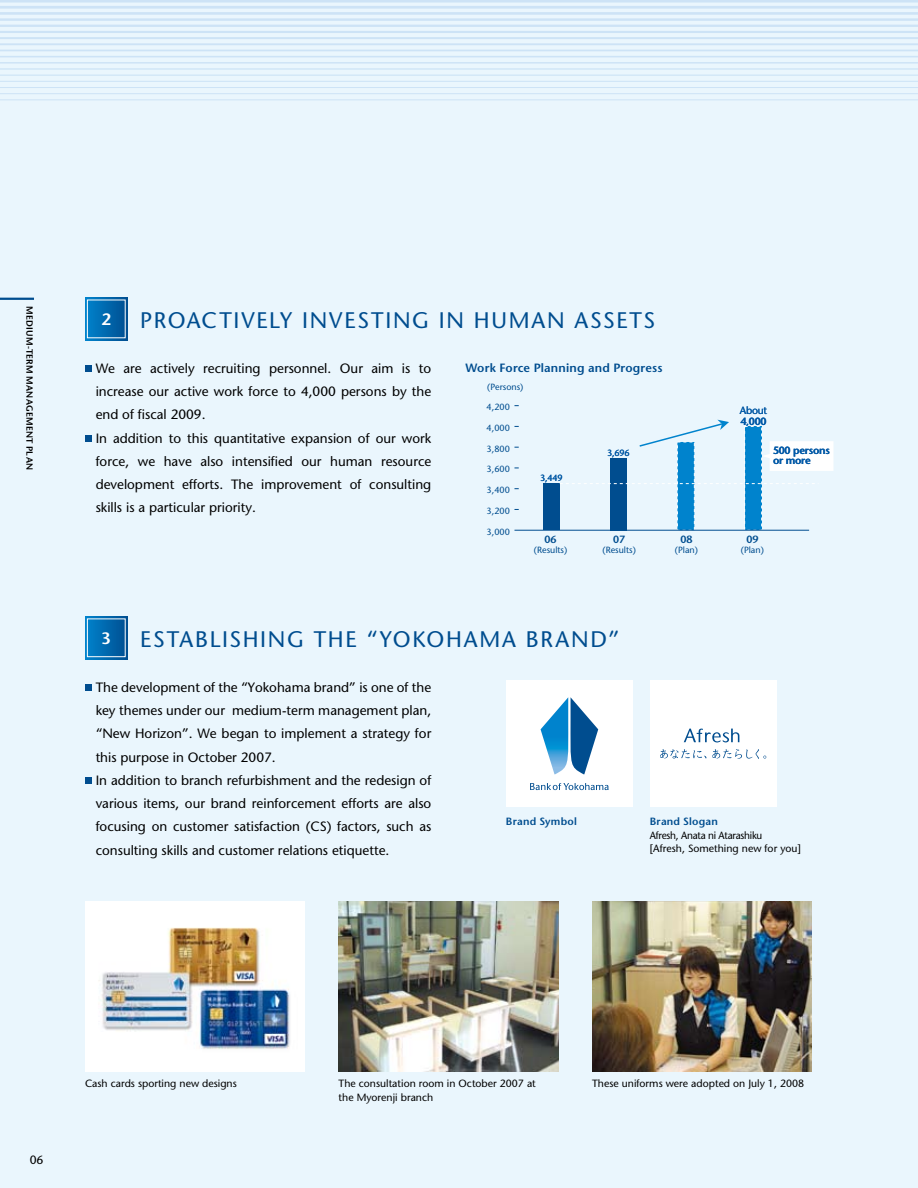
<style>
.page{position:relative;width:918px;height:1188px;background:#eaf6fd}
.page>*{position:absolute;margin:0;border:0;box-sizing:border-box;transform-origin:0 0}
.t1{font:22.5px "Stone Sans";letter-spacing:.08em;color:#004d8f}
.t2{font:600 16.5px "Stone Sans";color:#fff}
.t3{font:13.5px/23.2px "Stone Sans";color:#000}
.t4{font:600 12px "Stone Sans";letter-spacing:.01em;color:#004d8f}
.t5{font:12px "Stone Sans";color:#000}
.t6{font:10.5px/13.5px "Stone Sans";color:#000}
.t7{font:600 10.5px/10.5px "Stone Sans";letter-spacing:-.025em;color:#004d8f}
.t8{font:10.5px/13.5px "Stone Sans";color:#000;scale:.96 1}
.t9{font:10.5px "Stone Sans";letter-spacing:-.025em;color:#004d8f}
.t10{font:9px "Stone Sans";color:#004d8f}
.t11{font:600 9px "Stone Sans";letter-spacing:.025em;color:#000}
</style>
<div class="page">
<hr style="left:0;top:0;width:918px;height:3px;background:#cde3f6">
<hr style="left:0;top:6px;width:918px;height:3px;background:#cde3f6">
<hr style="left:0;top:12px;width:918px;height:3px;background:#cde3f6">
<hr style="left:0;top:18px;width:918px;height:3px;background:#cde3f6">
<hr style="left:0;top:25px;width:918px;height:2px;background:#cde3f6">
<hr style="left:0;top:31px;width:918px;height:2px;background:#cde3f6">
<hr style="left:0;top:37px;width:918px;height:2px;background:#cde3f6">
<hr style="left:0;top:43px;width:918px;height:2px;background:#cde3f6">
<hr style="left:0;top:50px;width:918px;height:1px;background:#cde3f6">
<hr style="left:0;top:56px;width:918px;height:1px;background:#cde3f6">
<hr style="left:0;top:62px;width:918px;height:2px;background:#cde3f6">
<hr style="left:0;top:68px;width:918px;height:2px;background:#cde3f6">
<hr style="left:0;top:75px;width:918px;height:1px;background:#cde3f6">
<hr style="left:0;top:81px;width:918px;height:1px;background:#cde3f6">
<hr style="left:0;top:87px;width:918px;height:1px;background:#cde3f6">
<hr style="left:0;top:93px;width:918px;height:1px;background:#cde3f6">
<hr style="left:0;top:100px;width:918px;height:1px;background:#cde3f6">
<div style="left:85px;top:901px;width:220px;height:170px;background:#fff"></div>
<img style="left:99px;top:927px;width:191px;height:122px">
<img style="left:339px;top:901px;width:219px;height:170px">
<img style="left:592px;top:901px;width:220px;height:170px">
<svg style="left:85px;top:298px;width:43px;height:42px;background:#1575b5"></svg>
<svg style="left:85px;top:617px;width:43px;height:42px;background:#0a6eb1"></svg>
<div style="left:87px;top:619px;width:38px;height:38px;border:1px solid #fff"></div>
<div style="left:543px;top:484px;width:17px;height:46px;background:#004d8f"></div>
<svg style="left:559px;top:420px;width:274px;height:111px"></svg>
<hr style="left:514px;top:530px;width:295px;height:1px;background:#004d8f">
<div style="left:506px;top:680px;width:127px;height:127px;background:#fff"></div>
<svg style="left:541px;top:697px;width:57px;height:78px"></svg>
<svg style="left:530px;top:783px;width:79px;height:7px"></svg>
<div style="left:650px;top:680px;width:127px;height:127px;background:#fff"></div>
<svg style="left:660px;top:749px;width:106px;height:10px"></svg>
<svg style="left:684px;top:729px;width:55px;height:14px"></svg>
<svg style="left:85px;top:366px;width:6px;height:6px"></svg>
<div style="left:85px;top:435px;width:6px;height:7px;background:#004d8f"></div>
<svg style="left:85px;top:685px;width:6px;height:6px"></svg>
<svg style="left:85px;top:778px;width:6px;height:6px"></svg>
<hr style="left:0;top:298px;width:34px;height:2px;background:#004d8f">
<p class="t11" style="left:35px;top:306px;width:165px;rotate:90deg">Medium -Term Managem ent Plan</p>
<p class="t2" style="left:102px;top:309px;width:11px">2</p>
<h1 class="t1" style="left:140px;top:307px;width:449px">Proactively investin g in Human Ass</h1>
<h1 class="t1" style="left:616px;top:307px;width:37px">ets</h1>
<p class="t3" style="left:96px;top:356px;width:337px">We are actively recruiting personnel. Our aim is to increase our active work force to 4,000 persons by the end of fiscal 2009.<br>In addition to this quantitative expansion of our work force, we have also intensified our human resource development efforts. The improvement of consulting skills is a particular priority.</p>
<p class="t4" style="left:465px;top:360px;width:199px">Work Force Planning and Progress</p>
<p class="t10" style="left:487px;top:382px;width:38px">(Persons)</p>
<p class="t10" style="left:487px;top:401px;width:25px">4,200</p>
<p class="t10" style="left:487px;top:422px;width:25px">4,000</p>
<p class="t10" style="left:487px;top:443px;width:25px">3,800</p>
<p class="t10" style="left:487px;top:464px;width:25px">3,600</p>
<p class="t10" style="left:487px;top:484px;width:25px">3,400</p>
<p class="t10" style="left:487px;top:505px;width:25px">3,200</p>
<p class="t10" style="left:487px;top:526px;width:25px">3,000</p>
<p class="t10" style="left:540px;top:473px;width:24px">3,449</p>
<p class="t7" style="left:545px;top:534px;width:14px">06</p>
<p class="t10" style="left:534px;top:545px;width:35px">(Results)</p>
<p class="t10" style="left:607px;top:447px;width:24px">3,696</p>
<p class="t7" style="left:613px;top:534px;width:14px">07</p>
<p class="t10" style="left:603px;top:545px;width:35px">(Results)</p>
<p class="t7" style="left:680px;top:534px;width:14px">08</p>
<p class="t10" style="left:675px;top:545px;width:25px">(Plan)</p>
<p class="t2" style="left:102px;top:628px;width:11px">3</p>
<h1 class="t1" style="left:140px;top:626px;width:95px">Establishin</h1>
<h1 class="t1" style="left:287px;top:626px;width:334px">g the “Yo kohama Brand”</h1>
<p class="t9" style="left:740px;top:404px;width:29px">About</p>
<p class="t7" style="left:740px;top:416px;width:28px">4,000</p>
<p class="t7" style="left:773px;top:445px;width:58px">500 persons or more</p>
<p class="t7" style="left:746px;top:534px;width:14px">09</p>
<p class="t10" style="left:741px;top:545px;width:25px">(Plan)</p>
<p class="t3" style="left:96px;top:675px;width:337px">The development of the “Yokohama brand” is one of the key themes under our medium-term management plan, “New Horizon”. We began to implement a strategy for this purpose in October 2007.<br>In addition to branch refurbishment and the redesign of various items, our brand reinforcement efforts are also focusing on customer satisfaction (CS) factors, such as consulting skills and customer relations etiquette.</p>
<p class="t7" style="left:506px;top:816px;width:72px">Brand Symbol</p>
<p class="t7" style="left:650px;top:816px;width:70px">Brand Slogan</p>
<p class="t8" style="left:650px;top:828px;width:159px">Afresh, Anata ni Atarashiku<br>[Afresh, Something new for you]</p>
<p class="t5" style="left:30px;top:1153px;width:15px">06</p>
<p class="t6" style="left:85px;top:1077px;width:153px">Cash cards sporting new designs</p>
<p class="t6" style="left:339px;top:1077px;width:199px">The consultation room in October 2007 at the Myorenji branch</p>
<p class="t6" style="left:592px;top:1077px;width:214px">These uniforms were adopted on July 1, 2008</p>
</div>
